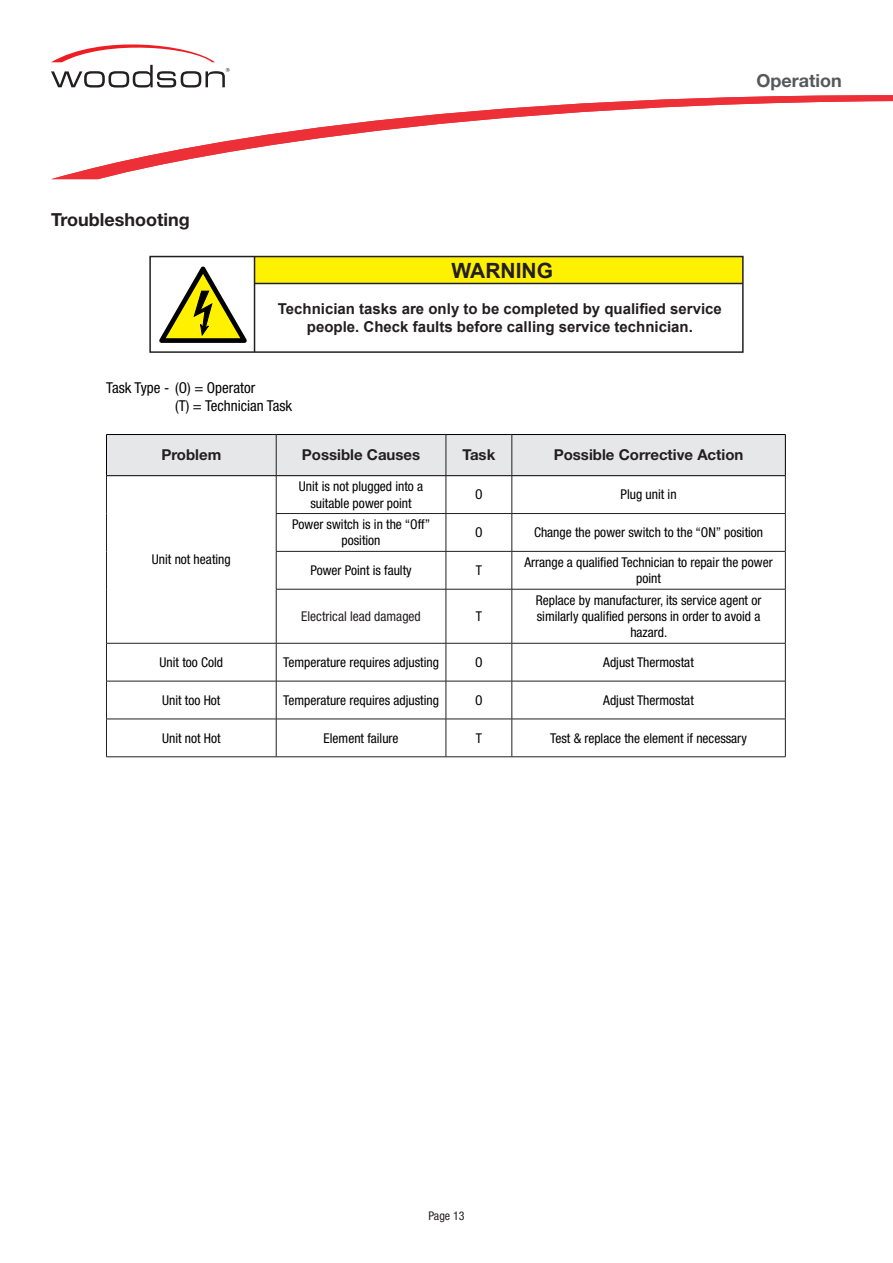
<style>
.page{position:relative;width:893px;height:1263px;background:#fff}
.page>*{position:absolute;margin:0;border:0;box-sizing:border-box;transform-origin:0 0}
.Cells{font:700 21px "Arial";color:#231f20}
.Sub_Header_-_JM{font:700 18px "Helvetica Neue LT Std";color:#231f20}
.Header_non_content{font:700 18px "Helvetica Neue LT Std";color:#57585a}
.Cells-2{font:700 15px/18px "Arial";color:#231f20;text-align:center}
.Cells-3{font:700 15px "Helvetica Neue LT Std";color:#231f20}
.t1{font:condensed 15px "Helvetica Neue LT Pro";color:#000}
.t2{font:condensed 13.5px/16.2px "Helvetica Neue LT Pro";color:#000;text-align:center}
.t3{font:condensed 13.5px "Helvetica Neue LT Pro";color:#231f20}
.t4{font:condensed 12px "Helvetica Neue LT Pro";color:#231f20}
</style>
<div class="page">
<svg style="left:51px;top:44px;width:179px;height:44px"></svg>
<svg style="left:51px;top:95px;width:842px;height:85px"></svg>
<div style="left:107px;top:435px;width:678px;height:40px;background:#e6e7e9"></div>
<hr style="left:106px;top:434px;width:170px;height:1px;background:#000">
<hr style="left:106px;top:435px;width:1px;height:40px;background:#000">
<hr style="left:276px;top:434px;width:170px;height:1px;background:#000">
<hr style="left:446px;top:434px;width:66px;height:1px;background:#000">
<hr style="left:512px;top:434px;width:273px;height:1px;background:#000">
<hr style="left:785px;top:435px;width:1px;height:40px;background:#000">
<hr style="left:106px;top:475px;width:170px;height:1px;background:#000">
<hr style="left:276px;top:475px;width:170px;height:1px;background:#000">
<hr style="left:446px;top:475px;width:66px;height:1px;background:#000">
<hr style="left:512px;top:475px;width:273px;height:1px;background:#000">
<hr style="left:276px;top:435px;width:1px;height:40px;background:#231f20">
<hr style="left:446px;top:435px;width:1px;height:40px;background:#231f20">
<hr style="left:512px;top:435px;width:1px;height:40px;background:#231f20">
<hr style="left:106px;top:476px;width:1px;height:37px;background:#231f20">
<hr style="left:276px;top:476px;width:1px;height:37px;background:#231f20">
<hr style="left:446px;top:476px;width:1px;height:37px;background:#231f20">
<hr style="left:512px;top:476px;width:1px;height:37px;background:#231f20">
<hr style="left:785px;top:476px;width:1px;height:37px;background:#231f20">
<hr style="left:106px;top:513px;width:1px;height:38px;background:#231f20">
<hr style="left:276px;top:513px;width:170px;height:1px;background:#231f20">
<hr style="left:276px;top:514px;width:1px;height:37px;background:#231f20">
<hr style="left:446px;top:513px;width:66px;height:1px;background:#231f20">
<hr style="left:446px;top:514px;width:1px;height:37px;background:#231f20">
<hr style="left:512px;top:513px;width:273px;height:1px;background:#231f20">
<hr style="left:512px;top:514px;width:1px;height:37px;background:#231f20">
<hr style="left:785px;top:514px;width:1px;height:37px;background:#231f20">
<hr style="left:106px;top:551px;width:1px;height:38px;background:#231f20">
<hr style="left:276px;top:551px;width:170px;height:1px;background:#231f20">
<hr style="left:276px;top:551px;width:1px;height:38px;background:#231f20">
<hr style="left:446px;top:551px;width:66px;height:1px;background:#231f20">
<hr style="left:446px;top:551px;width:1px;height:38px;background:#231f20">
<hr style="left:512px;top:551px;width:273px;height:1px;background:#231f20">
<hr style="left:512px;top:551px;width:1px;height:38px;background:#231f20">
<hr style="left:785px;top:551px;width:1px;height:38px;background:#231f20">
<hr style="left:106px;top:589px;width:1px;height:54px;background:#231f20">
<hr style="left:276px;top:589px;width:170px;height:1px;background:#231f20">
<hr style="left:276px;top:589px;width:1px;height:54px;background:#231f20">
<hr style="left:446px;top:589px;width:66px;height:1px;background:#231f20">
<hr style="left:446px;top:589px;width:1px;height:54px;background:#231f20">
<hr style="left:512px;top:589px;width:273px;height:1px;background:#231f20">
<hr style="left:512px;top:589px;width:1px;height:54px;background:#231f20">
<hr style="left:785px;top:589px;width:1px;height:54px;background:#231f20">
<hr style="left:106px;top:643px;width:170px;height:1px;background:#231f20">
<hr style="left:106px;top:643px;width:1px;height:38px;background:#231f20">
<hr style="left:276px;top:643px;width:170px;height:1px;background:#231f20">
<hr style="left:276px;top:643px;width:1px;height:38px;background:#231f20">
<hr style="left:446px;top:643px;width:66px;height:1px;background:#231f20">
<hr style="left:446px;top:643px;width:1px;height:38px;background:#231f20">
<hr style="left:512px;top:643px;width:273px;height:1px;background:#231f20">
<hr style="left:512px;top:643px;width:1px;height:38px;background:#231f20">
<hr style="left:785px;top:643px;width:1px;height:38px;background:#231f20">
<hr style="left:106px;top:681px;width:170px;height:1px;background:#231f20">
<hr style="left:106px;top:681px;width:1px;height:38px;background:#231f20">
<hr style="left:276px;top:681px;width:170px;height:1px;background:#231f20">
<hr style="left:276px;top:681px;width:1px;height:38px;background:#231f20">
<hr style="left:446px;top:681px;width:66px;height:1px;background:#231f20">
<hr style="left:446px;top:681px;width:1px;height:38px;background:#231f20">
<hr style="left:512px;top:681px;width:273px;height:1px;background:#231f20">
<hr style="left:512px;top:681px;width:1px;height:38px;background:#231f20">
<hr style="left:785px;top:681px;width:1px;height:38px;background:#231f20">
<hr style="left:106px;top:719px;width:170px;height:1px;background:#231f20">
<hr style="left:106px;top:719px;width:1px;height:38px;background:#231f20">
<hr style="left:276px;top:719px;width:170px;height:1px;background:#231f20">
<hr style="left:276px;top:719px;width:1px;height:38px;background:#231f20">
<hr style="left:446px;top:719px;width:66px;height:1px;background:#231f20">
<hr style="left:446px;top:719px;width:1px;height:38px;background:#231f20">
<hr style="left:512px;top:719px;width:273px;height:1px;background:#231f20">
<hr style="left:512px;top:719px;width:1px;height:38px;background:#231f20">
<hr style="left:785px;top:719px;width:1px;height:38px;background:#231f20">
<hr style="left:106px;top:756px;width:170px;height:1px;background:#231f20">
<hr style="left:276px;top:756px;width:170px;height:1px;background:#231f20">
<hr style="left:446px;top:756px;width:66px;height:1px;background:#231f20">
<hr style="left:512px;top:756px;width:273px;height:1px;background:#231f20">
<svg style="left:159px;top:267px;width:88px;height:76px"></svg>
<div style="left:255px;top:257px;width:488px;height:26px;background:#fff101"></div>
<div style="left:149px;top:256px;width:595px;height:97px;border:2px solid #231f20"></div>
<hr style="left:254px;top:257px;width:1px;height:95px;background:#231f20">
<hr style="left:254px;top:283px;width:489px;height:1px;background:#231f20">
<p class="Header_non_content" style="left:757px;top:70px;width:87px">Operation</p>
<p class="Sub_Header_-_JM" style="left:51px;top:208px;width:140px">Troubleshooting</p>
<p class="Cells" style="left:452px;top:255px;width:103px">WARNING</p>
<p class="Cells-2" style="left:278px;top:300px;width:446px">Technician tasks are only to be completed by qualified service people. Check faults before calling service technician.</p>
<p class="t1" style="left:106px;top:379px;width:150px">Task Type - (O) = Operator</p>
<p class="t1" style="left:175px;top:397px;width:119px">(T) = Technician Task</p>
<p class="Cells-3" style="left:161px;top:446px;width:61px">Problem</p>
<p class="Cells-3" style="left:302px;top:446px;width:120px">Possible Causes</p>
<p class="Cells-3" style="left:462px;top:446px;width:34px">Task</p>
<p class="Cells-3" style="left:554px;top:446px;width:191px">Possible Corrective Action</p>
<p class="t2" style="left:152px;top:551px;width:80px">Unit not heating</p>
<p class="t2" style="left:299px;top:478px;width:126px">Unit is not plugged into a suitable power point</p>
<p class="t2" style="left:475px;top:486px;width:9px">O</p>
<p class="t2" style="left:621px;top:486px;width:57px">Plug unit in</p>
<p class="t2" style="left:292px;top:516px;width:140px">Power switch is in the “Off” position</p>
<p class="t2" style="left:475px;top:524px;width:9px">O</p>
<p class="t2" style="left:534px;top:524px;width:231px">Change the power switch to the “ON” position</p>
<p class="t2" style="left:310px;top:562px;width:103px">Power Point is faulty</p>
<p class="t2" style="left:476px;top:562px;width:8px">T</p>
<p class="t2" style="left:524px;top:554px;width:250px">Arrange a qualified Technician to repair the power point</p>
<p class="t3" style="left:301px;top:608px;width:121px">Electrical lead damaged</p>
<p class="t2" style="left:476px;top:608px;width:8px">T</p>
<p class="t2" style="left:536px;top:592px;width:227px">Replace by manufacturer, its service agent or similarly qualified persons in order to avoid a hazard.</p>
<p class="t2" style="left:160px;top:654px;width:65px">Unit too Cold</p>
<p class="t2" style="left:283px;top:654px;width:157px">Temperature requires adjusting</p>
<p class="t2" style="left:475px;top:654px;width:9px">O</p>
<p class="t2" style="left:603px;top:654px;width:92px">Adjust Thermostat</p>
<p class="t2" style="left:162px;top:692px;width:60px">Unit too Hot</p>
<p class="t2" style="left:283px;top:692px;width:157px">Temperature requires adjusting</p>
<p class="t2" style="left:475px;top:692px;width:9px">O</p>
<p class="t2" style="left:603px;top:692px;width:92px">Adjust Thermostat</p>
<p class="t2" style="left:162px;top:730px;width:60px">Unit not Hot</p>
<p class="t2" style="left:324px;top:730px;width:76px">Element failure</p>
<p class="t2" style="left:476px;top:730px;width:8px">T</p>
<p class="t2" style="left:550px;top:730px;width:198px">Test &amp; replace the element if necessary</p>
<p class="t4" style="left:428px;top:1209px;width:38px">Page 13</p>
</div>
